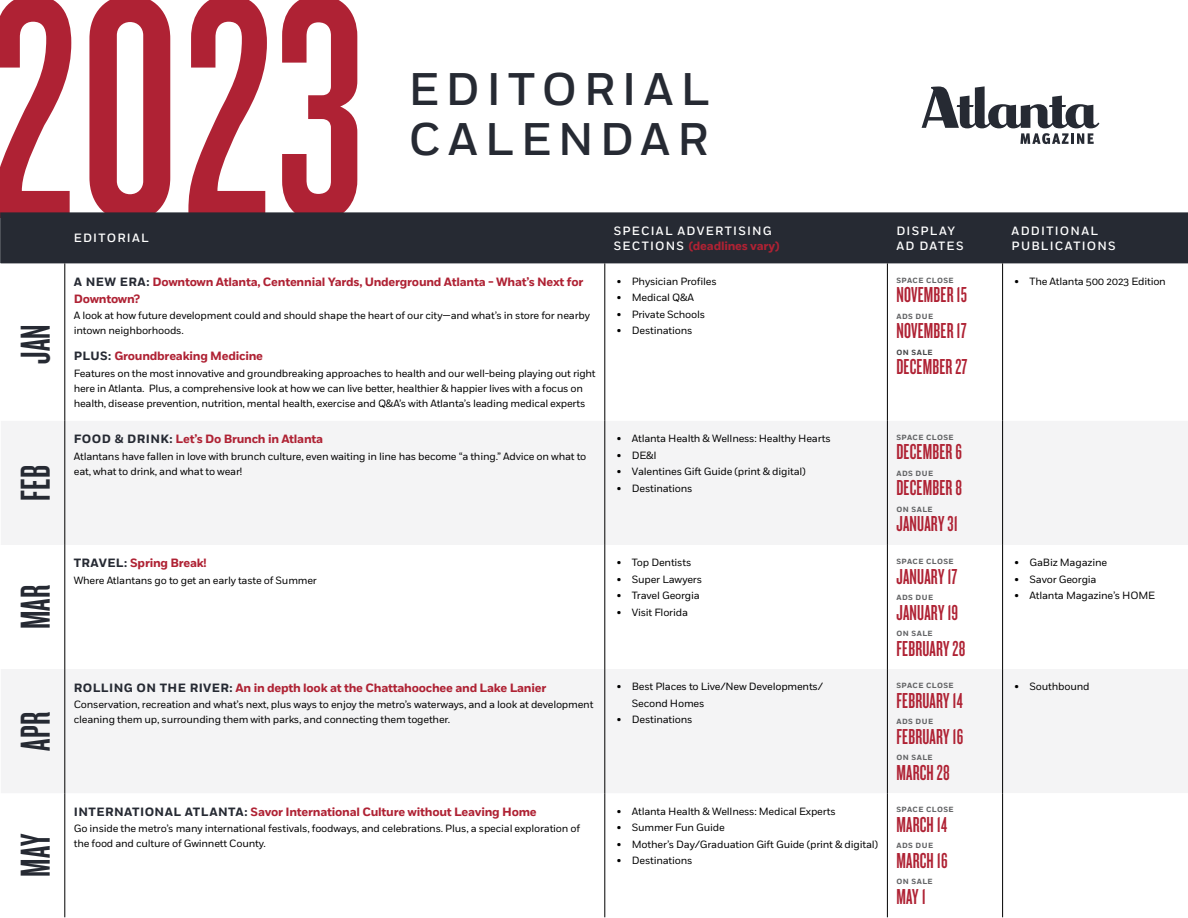
<style>
.page{position:relative;width:1188px;height:918px;background:#fff}
.page>*{position:absolute;margin:0;border:0;box-sizing:border-box;transform-origin:0 0}
.t1{font:500 45.6px/49.9px "Fort";letter-spacing:.145em;color:#262a33}
.t2{font:43.5px "Knockout 47 Bantamweight";letter-spacing:.01em;color:#262a33}
.t3{font:22.5px "Knockout 47 Bantamweight";letter-spacing:.01em;color:#af2234}
.t4{font:700 12px/16.6px "Fort";letter-spacing:-.02em;color:#af2234}
.t5{font:500 12px/15px "Fort";letter-spacing:.1em;color:#fff}
.t6{font:10.5px/15px "Fort";letter-spacing:-.02em;color:#000}
.t7{font:700 7.5px "Fort";letter-spacing:.06em;color:#636466}
.t8{font:700 7.5px "Fort";letter-spacing:.06em;color:#474749}
.s1{font-weight:700;color:#af2234}
.s2{color:#262a33}
</style>
<div class="page">
<svg style="left:0;top:0;width:357px;height:212px"></svg>
<svg style="left:922px;top:86px;width:177px;height:58px"></svg>
<div style="left:0;top:212px;width:1188px;height:51px;background:#262a33"></div>
<div style="left:1px;top:421px;width:1187px;height:124px;background:#f4f4f5"></div>
<div style="left:1px;top:669px;width:1187px;height:124px;background:#f4f4f5"></div>
<hr style="left:605px;top:263px;width:1px;height:158px;background:#000">
<hr style="left:887px;top:263px;width:1px;height:158px;background:#000">
<hr style="left:1002px;top:263px;width:1px;height:158px;background:#000">
<hr style="left:605px;top:421px;width:1px;height:124px;background:#000">
<hr style="left:887px;top:421px;width:1px;height:124px;background:#000">
<hr style="left:1002px;top:421px;width:1px;height:124px;background:#000">
<hr style="left:605px;top:545px;width:1px;height:124px;background:#000">
<hr style="left:887px;top:545px;width:1px;height:124px;background:#000">
<hr style="left:1002px;top:545px;width:1px;height:124px;background:#000">
<hr style="left:605px;top:669px;width:1px;height:124px;background:#000">
<hr style="left:887px;top:669px;width:1px;height:124px;background:#000">
<hr style="left:1002px;top:669px;width:1px;height:124px;background:#000">
<hr style="left:605px;top:793px;width:1px;height:124px;background:#000">
<hr style="left:887px;top:793px;width:1px;height:124px;background:#000">
<hr style="left:1002px;top:793px;width:1px;height:124px;background:#000">
<hr style="left:65px;top:263px;width:1px;height:158px;background:#000">
<hr style="left:65px;top:545px;width:1px;height:124px;background:#000">
<hr style="left:65px;top:793px;width:1px;height:124px;background:#000">
<hr style="left:65px;top:421px;width:1px;height:124px;background:#000">
<hr style="left:65px;top:669px;width:1px;height:124px;background:#000">
<h1 class="t1" style="left:408px;top:65px;width:303px">EDITORIAL<br>CALENDAR</h1>
<h2 class="t2" style="left:10px;top:364px;width:41px;rotate:-90deg">JAN</h2>
<h2 class="t2" style="left:10px;top:501px;width:38px;rotate:-90deg">FEB</h2>
<h2 class="t2" style="left:10px;top:629px;width:46px;rotate:-90deg">MAR</h2>
<h2 class="t2" style="left:10px;top:751px;width:41px;rotate:-90deg">APR</h2>
<h2 class="t2" style="left:10px;top:877px;width:45px;rotate:-90deg">MAY</h2>
<p class="t5" style="left:74px;top:231px;width:77px">EDITORIAL</p>
<p class="t5" style="left:614px;top:224px;width:167px">SPECIAL ADVERTISING<br>SECTIONS <span class="s1">(deadlines vary)</span></p>
<p class="t5" style="left:896px;top:224px;width:69px">DISPLAY<br>AD DATES</p>
<p class="t5" style="left:1012px;top:224px;width:106px">ADDITIONAL<br>PUBLICATIONS</p>
<p class="t4" style="left:74px;top:274px;width:511px"><span class="s2">A NEW ERA:</span> Downtown Atlanta, Centennial Yards, Underground Atlanta - What’s Next for<br>Downtown?</p>
<p class="t6" style="left:74px;top:308px;width:518px">A look at how future development could and should shape the heart of our city—and what’s in store for nearby intown neighborhoods.</p>
<p class="t4" style="left:74px;top:348px;width:191px"><span class="s2">PLUS:</span> Groundbreaking Medicine</p>
<p class="t6" style="left:74px;top:366px;width:523px">Features on the most innovative and groundbreaking approaches to health and our well-being playing out right here in Atlanta. Plus, a comprehensive look at how we can live better, healthier &amp; happier lives with a focus on health, disease prevention, nutrition, mental health, exercise and Q&amp;A’s with Atlanta’s leading medical experts</p>
<p class="t6" style="left:617px;top:274px;width:102px">• Physician Profiles</p>
<p class="t6" style="left:617px;top:290px;width:79px">• Medical Q&amp;A</p>
<p class="t6" style="left:617px;top:307px;width:90px">• Private Schools</p>
<p class="t6" style="left:617px;top:323px;width:77px">• Destinations</p>
<p class="t7" style="left:896px;top:275px;width:59px">SPACE CLOSE</p>
<h3 class="t3" style="left:896px;top:281px;width:72px">NOVEMBER 15</h3>
<p class="t7" style="left:896px;top:311px;width:38px">ADS DUE</p>
<h3 class="t3" style="left:896px;top:317px;width:72px">NOVEMBER 17</h3>
<p class="t8" style="left:896px;top:347px;width:38px">ON SALE</p>
<h3 class="t3" style="left:896px;top:353px;width:73px">DECEMBER 27</h3>
<p class="t4" style="left:74px;top:431px;width:251px"><span class="s2">FOOD &amp; DRINK:</span> Let’s Do Brunch in Atlanta</p>
<p class="t6" style="left:74px;top:449px;width:514px">Atlantans have fallen in love with brunch culture, even waiting in line has become “a thing.” Advice on what to eat, what to drink, and what to wear!</p>
<p class="t6" style="left:617px;top:431px;width:215px">• Atlanta Health &amp; Wellness: Healthy Hearts</p>
<p class="t6" style="left:617px;top:448px;width:41px">• DE&amp;I</p>
<p class="t6" style="left:617px;top:464px;width:191px">• Valentines Gift Guide (print &amp; digital)</p>
<p class="t6" style="left:617px;top:481px;width:77px">• Destinations</p>
<p class="t7" style="left:896px;top:433px;width:59px">SPACE CLOSE</p>
<h3 class="t3" style="left:896px;top:439px;width:67px">DECEMBER 6</h3>
<p class="t7" style="left:896px;top:469px;width:38px">ADS DUE</p>
<h3 class="t3" style="left:896px;top:475px;width:67px">DECEMBER 8</h3>
<p class="t7" style="left:896px;top:505px;width:38px">ON SALE</p>
<h3 class="t3" style="left:896px;top:511px;width:63px">JANUARY 31</h3>
<p class="t4" style="left:74px;top:555px;width:134px"><span class="s2">TRAVEL:</span> Spring Break!</p>
<p class="t6" style="left:74px;top:573px;width:245px">Where Atlantans go to get an early taste of Summer</p>
<p class="t6" style="left:617px;top:555px;width:76px">• Top Dentists</p>
<p class="t6" style="left:617px;top:572px;width:87px">• Super Lawyers</p>
<p class="t6" style="left:617px;top:588px;width:85px">• Travel Georgia</p>
<p class="t6" style="left:617px;top:605px;width:73px">• Visit Florida</p>
<p class="t7" style="left:896px;top:557px;width:59px">SPACE CLOSE</p>
<h3 class="t3" style="left:896px;top:563px;width:63px">JANUARY 17</h3>
<p class="t7" style="left:896px;top:593px;width:38px">ADS DUE</p>
<h3 class="t3" style="left:896px;top:599px;width:63px">JANUARY 19</h3>
<p class="t7" style="left:896px;top:629px;width:38px">ON SALE</p>
<h3 class="t3" style="left:896px;top:635px;width:71px">FEBRUARY 28</h3>
<p class="t4" style="left:74px;top:679px;width:474px"><span class="s2">ROLLING ON THE RIVER:</span> An in depth look at the Chattahoochee and Lake Lanier</p>
<p class="t6" style="left:74px;top:697px;width:521px">Conservation, recreation and what’s next, plus ways to enjoy the metro’s waterways, and a look at development cleaning them up, surrounding them with parks, and connecting them together.</p>
<p class="t6" style="left:632px;top:679px;width:193px;line-height:16.5px;text-indent:-15px">• Best Places to Live/New Developments/<br>Second Homes</p>
<p class="t6" style="left:617px;top:712px;width:77px">• Destinations</p>
<p class="t7" style="left:896px;top:681px;width:59px">SPACE CLOSE</p>
<h3 class="t3" style="left:896px;top:687px;width:68px">FEBRUARY 14</h3>
<p class="t7" style="left:896px;top:717px;width:38px">ADS DUE</p>
<h3 class="t3" style="left:896px;top:723px;width:69px">FEBRUARY 16</h3>
<p class="t7" style="left:896px;top:753px;width:38px">ON SALE</p>
<h3 class="t3" style="left:896px;top:759px;width:55px">MARCH 28</h3>
<p class="t4" style="left:74px;top:804px;width:464px"><span class="s2">INTERNATIONAL ATLANTA:</span> Savor International Culture without Leaving Home</p>
<p class="t6" style="left:74px;top:821px;width:508px">Go inside the metro’s many international festivals, foodways, and celebrations. Plus, a special exploration of the food and culture of Gwinnett County.</p>
<p class="t6" style="left:617px;top:804px;width:220px">• Atlanta Health &amp; Wellness: Medical Experts</p>
<p class="t6" style="left:617px;top:820px;width:110px">• Summer Fun Guide</p>
<p class="t6" style="left:617px;top:837px;width:263px">• Mother’s Day/Graduation Gift Guide (print &amp; digital)</p>
<p class="t6" style="left:617px;top:853px;width:77px">• Destinations</p>
<p class="t7" style="left:896px;top:805px;width:59px">SPACE CLOSE</p>
<h3 class="t3" style="left:896px;top:811px;width:52px">MARCH 14</h3>
<p class="t7" style="left:896px;top:841px;width:38px">ADS DUE</p>
<h3 class="t3" style="left:896px;top:847px;width:53px">MARCH 16</h3>
<p class="t7" style="left:896px;top:877px;width:38px">ON SALE</p>
<h3 class="t3" style="left:896px;top:883px;width:31px">MAY 1</h3>
<p class="t6" style="left:1015px;top:274px;width:153px">• The Atlanta 500 2023 Edition</p>
<p class="t6" style="left:1015px;top:555px;width:94px">• GaBiz Magazine</p>
<p class="t6" style="left:1015px;top:572px;width:84px">• Savor Georgia</p>
<p class="t6" style="left:1015px;top:588px;width:142px">• Atlanta Magazine’s HOME</p>
<p class="t6" style="left:1015px;top:679px;width:77px">• Southbound</p>
</div>
